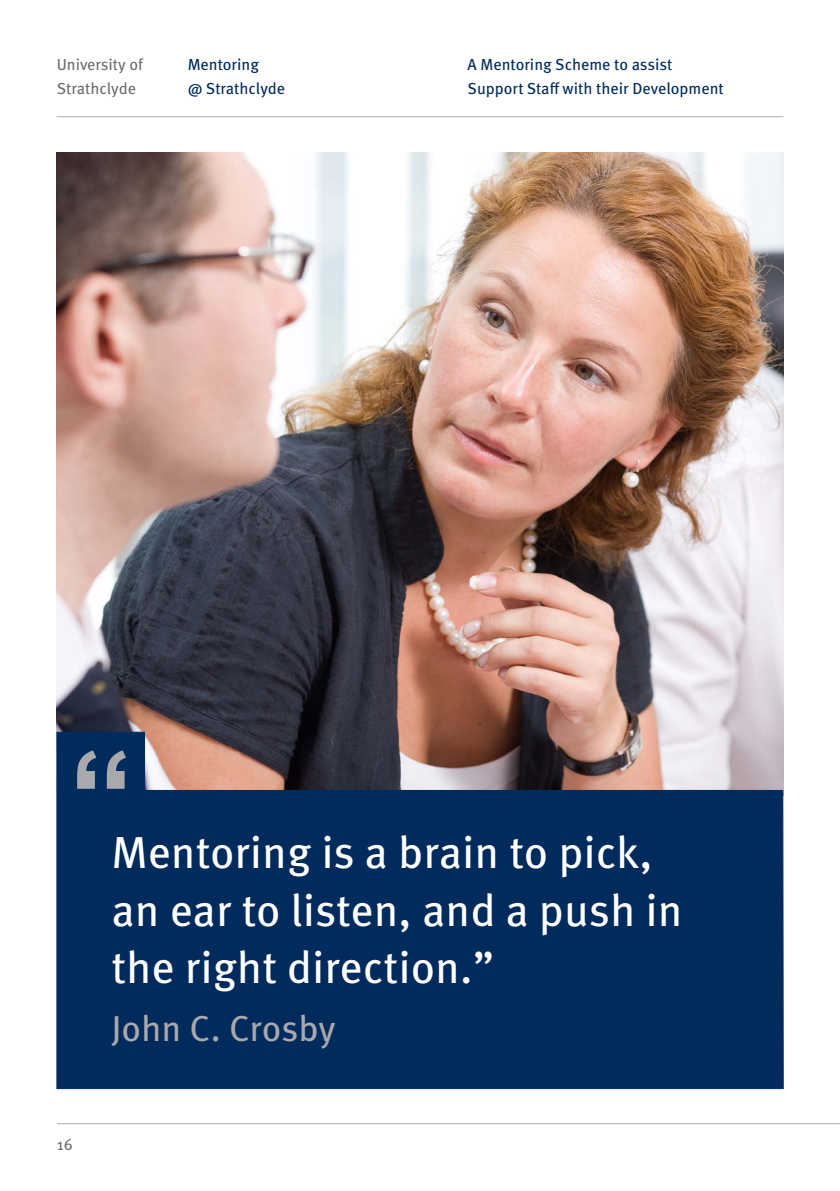
<style>
.page{position:relative;width:840px;height:1191px;background:#fff}
.page>*{position:absolute;margin:0;border:0;box-sizing:border-box;transform-origin:0 0}
.t1{font:44.8px/57.6px "Meta OT";color:#fff}
.t2{font:36px "Meta OT";letter-spacing:-.005em;color:#a7a9ac}
.t3{font:16px/24px "Meta OT";color:#002b5c}
.t4{font:16px/24px "Meta OT";color:#6d6e71}
</style>
<div class="page">
<img style="left:57px;top:152px;width:725px;height:580px">
<svg style="left:57px;top:732px;width:726px;height:357px;background:#153660"></svg>
<svg style="left:77px;top:750px;width:49px;height:39px;background:#596e86"></svg>
<hr style="left:57px;top:116px;width:725px;height:1px;background:#a7a9ac">
<hr style="left:57px;top:1123px;width:782px;height:1px;background:#a7a9ac">
<p class="t4" style="left:57px;top:53px;width:88px">University of<br>Strathclyde</p>
<p class="t3" style="left:187px;top:53px;width:99px">Mentoring<br>@ Strathclyde</p>
<p class="t3" style="left:467px;top:53px;width:257px">A Mentoring Scheme to assist<br>Support Staff with their Development</p>
<p class="t4" style="left:57px;top:1133px;width:18px">16</p>
<h1 class="t1" style="left:111px;top:824px;width:572px">Mentoring is a brain to pick, an ear to listen, and a push in the right direction.”</h1>
<h2 class="t2" style="left:111px;top:1006px;width:226px">John C. Crosby</h2>
</div>
